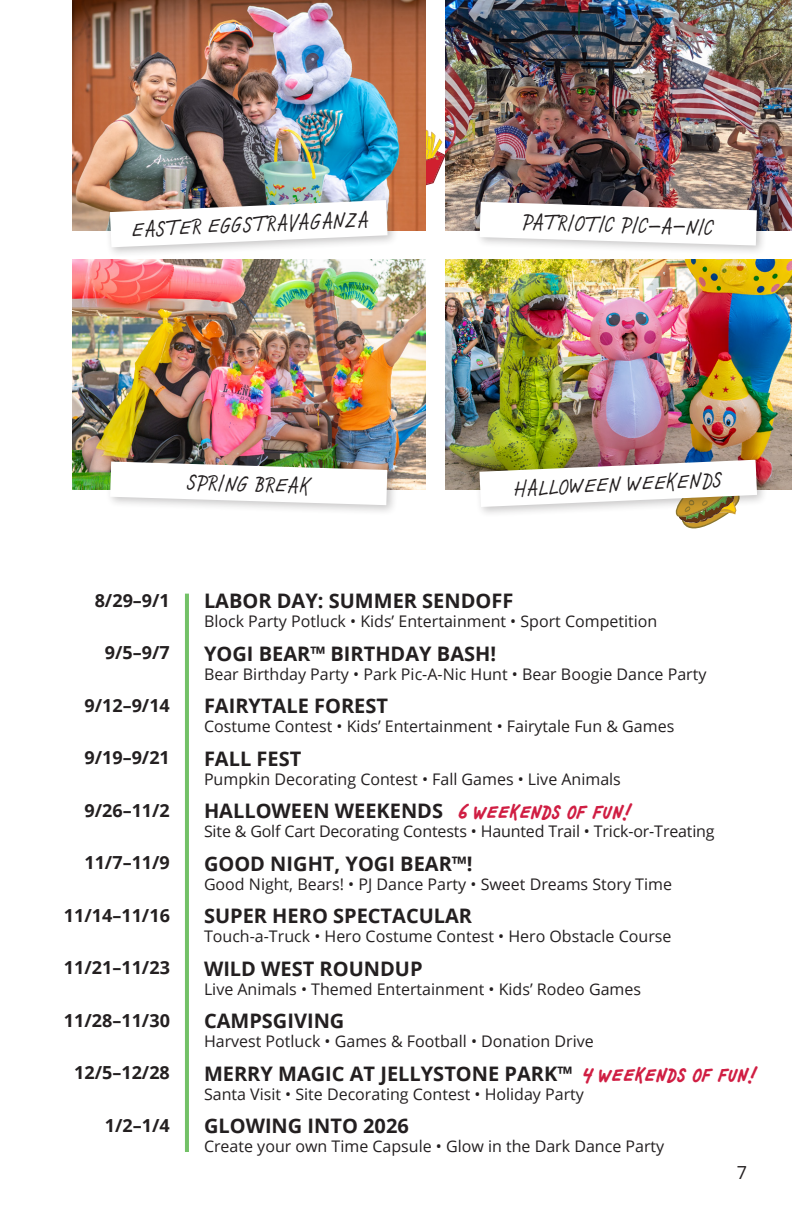
<style>
.page{position:relative;width:792px;height:1224px;background:#fff}
.page>*{position:absolute;margin:0;border:0;box-sizing:border-box;transform-origin:0 0}
.t1{font:italic 24px "Chauncy Pro";color:#231f20}
.t2{font:700 20px "Open Sans";color:#231f20}
.t3{font:700 18px "Open Sans";color:#231f20}
.t4{font:18px "Open Sans";color:#231f20}
.t5{font:16px "Open Sans";color:#231f20}
.s1{font-family:"Chauncy Pro";font-style:italic;color:#d01e43}
</style>
<div class="page">
<hr style="left:185px;top:594px;width:4px;height:558px;background:#73c167">
<svg style="left:425px;top:125px;width:21px;height:64px"></svg>
<img style="left:72px;top:0;width:353px;height:230px">
<img style="left:446px;top:260px;width:346px;height:230px">
<img style="left:446px;top:0;width:346px;height:230px">
<img style="left:72px;top:260px;width:353px;height:230px">
<div style="left:474px;top:455px;width:294px;height:63px;background:#231f20;opacity:.25"></div>
<svg style="left:479px;top:460px;width:278px;height:69px"></svg>
<div style="left:474px;top:197px;width:294px;height:59px;background:#231f20;opacity:.25"></div>
<svg style="left:480px;top:202px;width:277px;height:44px"></svg>
<div style="left:105px;top:195px;width:294px;height:63px;background:#231f20;opacity:.25"></div>
<svg style="left:110px;top:200px;width:278px;height:47px"></svg>
<div style="left:105px;top:456px;width:294px;height:60px;background:#231f20;opacity:.25"></div>
<svg style="left:110px;top:462px;width:277px;height:43px"></svg>
<p class="t1" style="left:131px;top:213px;width:239px;rotate:-2deg">EASTER EGGSTRAVAGANZA</p>
<p class="t1" style="left:187px;top:467px;width:125px;rotate:2deg">SPRING BREAK</p>
<p class="t1" style="left:523px;top:206px;width:193px;rotate:2deg">PATRIOTIC PIC-A-NIC</p>
<p class="t1" style="left:514px;top:473px;width:209px;rotate:-2deg">HALLOWEEN WEEKENDS</p>
<p class="t3" style="left:95px;top:587px;width:77px">8/29–9/1</p>
<p class="t3" style="left:105px;top:640px;width:66px">9/5–9/7</p>
<p class="t2" style="left:204px;top:587px;width:311px">LABOR DAY: SUMMER SENDOFF</p>
<p class="t5" style="left:204px;top:611px;width:455px">Block Party Potluck • Kids’ Entertainment • Sport Competition</p>
<p class="t2" style="left:204px;top:639px;width:294px">YOGI BEAR™ BIRTHDAY BASH!</p>
<p class="t5" style="left:204px;top:663px;width:504px">Bear Birthday Party • Park Pic-A-Nic Hunt • Bear Boogie Dance Party</p>
<p class="t3" style="left:84px;top:692px;width:87px">9/12–9/14</p>
<p class="t2" style="left:204px;top:692px;width:186px">FAIRYTALE FOREST</p>
<p class="t5" style="left:204px;top:716px;width:472px">Costume Contest • Kids’ Entertainment • Fairytale Fun &amp; Games</p>
<p class="t3" style="left:84px;top:745px;width:87px">9/19–9/21</p>
<p class="t2" style="left:204px;top:744px;width:99px">FALL FEST</p>
<p class="t5" style="left:204px;top:768px;width:418px">Pumpkin Decorating Contest • Fall Games • Live Animals</p>
<p class="t3" style="left:84px;top:797px;width:87px">9/26–11/2</p>
<p class="t2" style="left:204px;top:797px;width:429px">HALLOWEEN WEEKENDS <span class="s1">6 WEEKENDS OF FUN!</span></p>
<p class="t5" style="left:204px;top:821px;width:512px">Site &amp; Golf Cart Decorating Contests • Haunted Trail • Trick-or-Treating</p>
<p class="t3" style="left:84px;top:850px;width:87px">11/7–11/9</p>
<p class="t3" style="left:64px;top:902px;width:108px">11/14–11/16</p>
<p class="t2" style="left:204px;top:849px;width:270px">GOOD NIGHT, YOGI BEAR™!</p>
<p class="t5" style="left:204px;top:873px;width:470px">Good Night, Bears! • PJ Dance Party • Sweet Dreams Story Time</p>
<p class="t2" style="left:204px;top:902px;width:270px">SUPER HERO SPECTACULAR</p>
<p class="t5" style="left:204px;top:926px;width:469px">Touch-a-Truck • Hero Costume Contest • Hero Obstacle Course</p>
<p class="t3" style="left:64px;top:955px;width:108px">11/21–11/23</p>
<p class="t2" style="left:204px;top:954px;width:220px">WILD WEST ROUNDUP</p>
<p class="t5" style="left:204px;top:978px;width:439px">Live Animals • Themed Entertainment • Kids’ Rodeo Games</p>
<p class="t3" style="left:64px;top:1007px;width:108px">11/28–11/30</p>
<p class="t2" style="left:204px;top:1007px;width:142px">CAMPSGIVING</p>
<p class="t5" style="left:204px;top:1031px;width:391px">Harvest Potluck • Games &amp; Football • Donation Drive</p>
<p class="t3" style="left:74px;top:1060px;width:97px">12/5–12/28</p>
<p class="t2" style="left:204px;top:1059px;width:554px">MERRY MAGIC AT JELLYSTONE PARK™ <span class="s1">4 WEEKENDS OF FUN!</span></p>
<p class="t5" style="left:204px;top:1083px;width:381px">Santa Visit • Site Decorating Contest • Holiday Party</p>
<p class="t3" style="left:105px;top:1112px;width:66px">1/2–1/4</p>
<p class="t2" style="left:204px;top:1112px;width:206px">GLOWING INTO 2026</p>
<p class="t5" style="left:204px;top:1136px;width:462px">Create your own Time Capsule • Glow in the Dark Dance Party</p>
<p class="t4" style="left:737px;top:1160px;width:12px">7</p>
</div>
